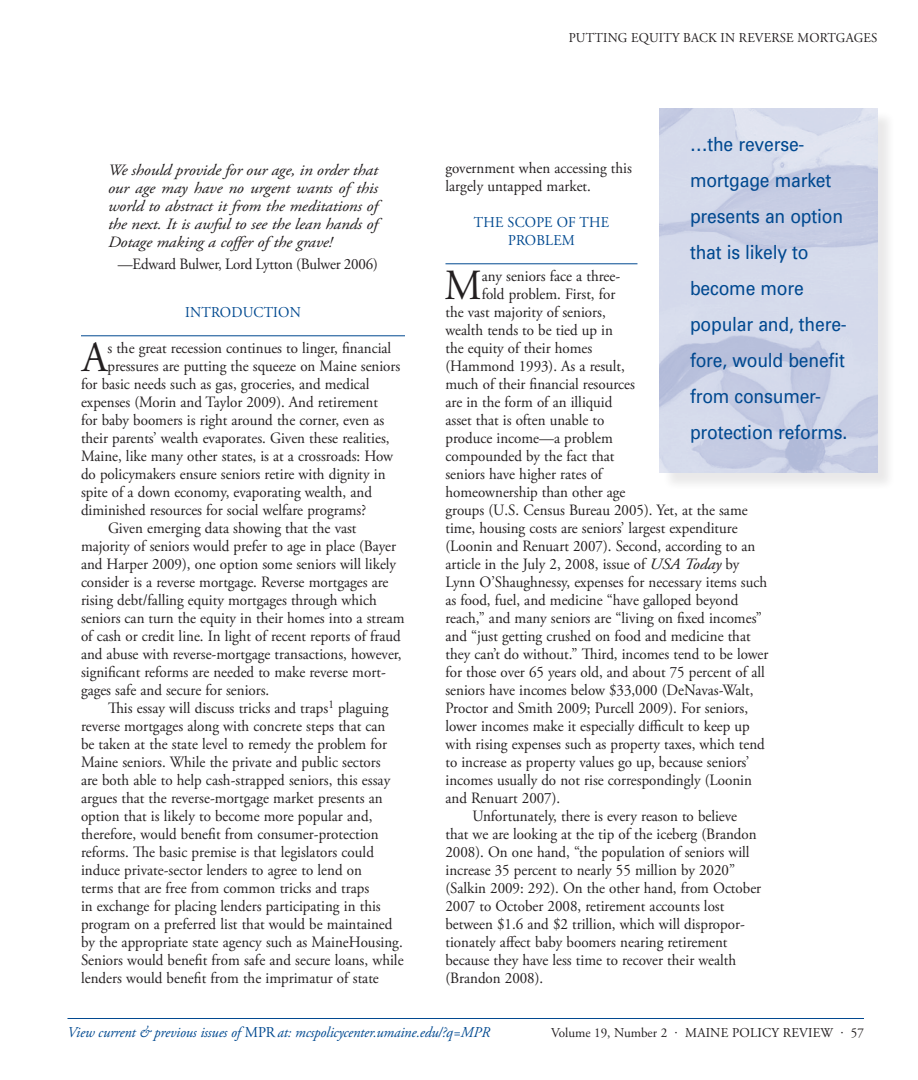
<style>
.page{position:relative;width:918px;height:1080px;background:#fff}
.page>*{position:absolute;margin:0;border:0;box-sizing:border-box;transform-origin:0 0}
._1stParagraph{font:42.9px "Adobe Garamond Pro";color:#231f20;scale:.95 1}
.Callout{font:19.5px/36px "Univers";letter-spacing:-.01em;color:#014990;scale:.9 1}
.Body{font:15.75px/18px "Adobe Garamond Pro";color:#231f20;scale:.95 1}
._1stParagraph-2{font:15.75px "Adobe Garamond Pro";color:#231f20;scale:.95 1}
.BlkQot_1st_only{font:italic 15.75px/18px "Adobe Garamond Pro";letter-spacing:-.01em;color:#231f20;text-align:justify;scale:1.1 1}
.BlkQot_1st_only-2{font:15.75px "Adobe Garamond Pro";letter-spacing:-.01em;color:#231f20;scale:.95 1}
.t1{font:italic 15px "Adobe Garamond Pro";letter-spacing:-.01em;color:#014990}
.Subhead{font:15px/18px "Adobe Garamond Pro";letter-spacing:.015em;color:#014990;text-align:center;scale:.95 1}
.PGheader_LFT{font:13.5px "Adobe Garamond Pro";letter-spacing:.015em;color:#231f20}
.PGheader_LFT-2{font:13.5px "Adobe Garamond Pro";letter-spacing:.015em;color:#231f20;scale:.95 1}
.s1{font-style:italic}
.s2{font-style:normal}
</style>
<div class="page">
<hr style="left:68px;top:1018px;width:796px;height:1px;background:#014990">
<hr style="left:81px;top:335px;width:324px;height:1px;background:#014990">
<hr style="left:446px;top:263px;width:191px;height:1px;background:#014990">
<div style="left:662px;top:110px;width:234px;height:381px;background:#231f20;opacity:.1"></div>
<img style="left:660px;top:108px;width:218px;height:364px">
<p class="BlkQot_1st_only" style="left:108px;top:161px;width:247px">We should provide for our age, in order that our age may have no urgent wants of this world to abstract it from the meditations of the next. It is awful to see the lean hands of Dotage making a coffer of the grave!</p>
<p class="BlkQot_1st_only-2" style="left:118px;top:255px;width:275px">—Edward Bulwer, Lord Lytton (Bulwer 2006)</p>
<p class="Subhead" style="left:185px;top:304px;width:124px">INTRODUCTION</p>
<p class="_1stParagraph" style="left:82px;top:332px;width:28px">A</p>
<p class="_1stParagraph-2" style="left:107px;top:339px;width:300px">s the great recession continues to linger, financial</p>
<p class="_1stParagraph-2" style="left:107px;top:357px;width:310px">pressures are putting the squeeze on Maine seniors</p>
<p class="_1stParagraph-2" style="left:81px;top:375px;width:305px">for basic needs such as gas, groceries, and medical</p>
<p class="_1stParagraph-2" style="left:81px;top:393px;width:314px">expenses (Morin and Taylor 2009). And retirement</p>
<p class="_1stParagraph-2" style="left:81px;top:411px;width:321px">for baby boomers is right around the corner, even as</p>
<p class="_1stParagraph-2" style="left:81px;top:429px;width:326px">their parents’ wealth evaporates. Given these realities,</p>
<p class="_1stParagraph-2" style="left:81px;top:447px;width:330px">Maine, like many other states, is at a crossroads: How</p>
<p class="_1stParagraph-2" style="left:81px;top:465px;width:322px">do policymakers ensure seniors retire with dignity in</p>
<p class="_1stParagraph-2" style="left:81px;top:483px;width:308px">spite of a down economy, evaporating wealth, and</p>
<p class="_1stParagraph-2" style="left:81px;top:501px;width:302px">diminished resources for social welfare programs?</p>
<p class="Body" style="left:81px;top:520px;width:342px;text-indent:27px">Given emerging data showing that the vast majority of seniors would prefer to age in place (Bayer and Harper 2009), one option some seniors will likely consider is a reverse mortgage. Reverse mortgages are rising debt/falling equity mortgages through which seniors can turn the equity in their homes into a stream of cash or credit line. In light of recent reports of fraud and abuse with reverse-mortgage transactions, however, significant reforms are needed to make reverse mort&shy;gages safe and secure for seniors.</p>
<p class="Body" style="left:81px;top:700px;width:341px;text-indent:27px">This essay will discuss tricks and traps<sup>1</sup> plaguing reverse mortgages along with concrete steps that can<br>be taken at the state level to remedy the problem for Maine seniors. While the private and public sectors<br>are both able to help cash-strapped seniors, this essay argues that the reverse-mortgage market presents an option that is likely to become more popular and, therefore, would benefit from consumer-protection reforms. The basic premise is that legislators could induce private-sector lenders to agree to lend on<br>terms that are free from common tricks and traps<br>in exchange for placing lenders participating in this program on a preferred list that would be maintained by the appropriate state agency such as MaineHousing.<br>Seniors would benefit from safe and secure loans, while lenders would benefit from the imprimatur of state</p>
<p class="PGheader_LFT-2" style="left:569px;top:30px;width:326px">PUTTING EQUITY BACK IN REVERSE MORTGAGES</p>
<p class="Callout" style="left:690px;top:125px;width:176px">…the reverse&shy;mortgage market presents an option that is likely to become more popular and, there&shy;fore, would benefit from consumer&shy;protection reforms.</p>
<p class="Body" style="left:446px;top:160px;width:198px">government when accessing this largely untapped market.</p>
<p class="Subhead" style="left:474px;top:214px;width:144px">THE SCOPE OF THE<br>PROBLEM</p>
<p class="_1stParagraph" style="left:445px;top:260px;width:41px">M</p>
<p class="_1stParagraph-2" style="left:482px;top:267px;width:147px">any seniors face a three-</p>
<p class="_1stParagraph-2" style="left:482px;top:285px;width:142px">fold problem. First, for</p>
<p class="_1stParagraph-2" style="left:446px;top:303px;width:170px">the vast majority of seniors,</p>
<p class="_1stParagraph-2" style="left:446px;top:321px;width:178px">wealth tends to be tied up in</p>
<p class="_1stParagraph-2" style="left:446px;top:339px;width:156px">the equity of their homes</p>
<p class="_1stParagraph-2" style="left:446px;top:357px;width:190px">(Hammond 1993). As a result,</p>
<p class="_1stParagraph-2" style="left:446px;top:375px;width:201px">much of their financial resources</p>
<p class="_1stParagraph-2" style="left:446px;top:393px;width:177px">are in the form of an illiquid</p>
<p class="_1stParagraph-2" style="left:446px;top:411px;width:169px">asset that is often unable to</p>
<p class="_1stParagraph-2" style="left:446px;top:429px;width:178px">produce income—a problem</p>
<p class="_1stParagraph-2" style="left:446px;top:447px;width:179px">compounded by the fact that</p>
<p class="_1stParagraph-2" style="left:446px;top:465px;width:167px">seniors have higher rates of</p>
<p class="_1stParagraph-2" style="left:446px;top:483px;width:191px">homeownership than other age</p>
<p class="_1stParagraph-2" style="left:446px;top:501px;width:320px">groups (U.S. Census Bureau 2005). Yet, at the same</p>
<p class="_1stParagraph-2" style="left:446px;top:519px;width:309px">time, housing costs are seniors’ largest expenditure</p>
<p class="_1stParagraph-2" style="left:446px;top:537px;width:328px">(Loonin and Renuart 2007). Second, according to an</p>
<p class="_1stParagraph-2" style="left:446px;top:555px;width:311px">article in the July 2, 2008, issue of <span class="s1">USA Today</span> by</p>
<p class="_1stParagraph-2" style="left:446px;top:573px;width:340px">Lynn O’Shaughnessy, expenses for necessary items such</p>
<p class="_1stParagraph-2" style="left:446px;top:591px;width:310px">as food, fuel, and medicine “have galloped beyond</p>
<p class="_1stParagraph-2" style="left:446px;top:609px;width:335px">reach,” and many seniors are “living on fixed incomes”</p>
<p class="_1stParagraph-2" style="left:446px;top:627px;width:323px">and “just getting crushed on food and medicine that</p>
<p class="_1stParagraph-2" style="left:446px;top:645px;width:341px">they can’t do without.” Third, incomes tend to be lower</p>
<p class="_1stParagraph-2" style="left:446px;top:663px;width:338px">for those over 65 years old, and about 75 percent of all</p>
<p class="_1stParagraph-2" style="left:446px;top:681px;width:326px">seniors have incomes below $33,000 (DeNavas-Walt,</p>
<p class="_1stParagraph-2" style="left:446px;top:699px;width:320px">Proctor and Smith 2009; Purcell 2009). For seniors,</p>
<p class="_1stParagraph-2" style="left:446px;top:717px;width:322px">lower incomes make it especially difficult to keep up</p>
<p class="_1stParagraph-2" style="left:446px;top:735px;width:338px">with rising expenses such as property taxes, which tend</p>
<p class="_1stParagraph-2" style="left:446px;top:753px;width:321px">to increase as property values go up, because seniors’</p>
<p class="_1stParagraph-2" style="left:446px;top:771px;width:324px">incomes usually do not rise correspondingly (Loonin</p>
<p class="_1stParagraph-2" style="left:446px;top:789px;width:122px">and Renuart 2007).</p>
<p class="Body" style="left:446px;top:808px;width:334px;text-indent:27px">Unfortunately, there is every reason to believe that we are looking at the tip of the iceberg (Brandon 2008). On one hand, “the population of seniors will increase 35 percent to nearly 55 million by 2020” (Salkin 2009: 292). On the other hand, from October 2007 to October 2008, retirement accounts lost between $1.6 and $2 trillion, which will dispropor&shy;tionately affect baby boomers nearing retirement because they have less time to recover their wealth (Brandon 2008).</p>
<p class="t1" style="left:68px;top:1023px;width:424px">View current &amp; previous issues of <span class="s2">MPR</span> at: mcspolicycenter.umaine.edu/?q=MPR</p>
<p class="PGheader_LFT" style="left:551px;top:1024px;width:314px">Volume 19, Number 2 · MAINE POLICY REVIEW · 57</p>
</div>
